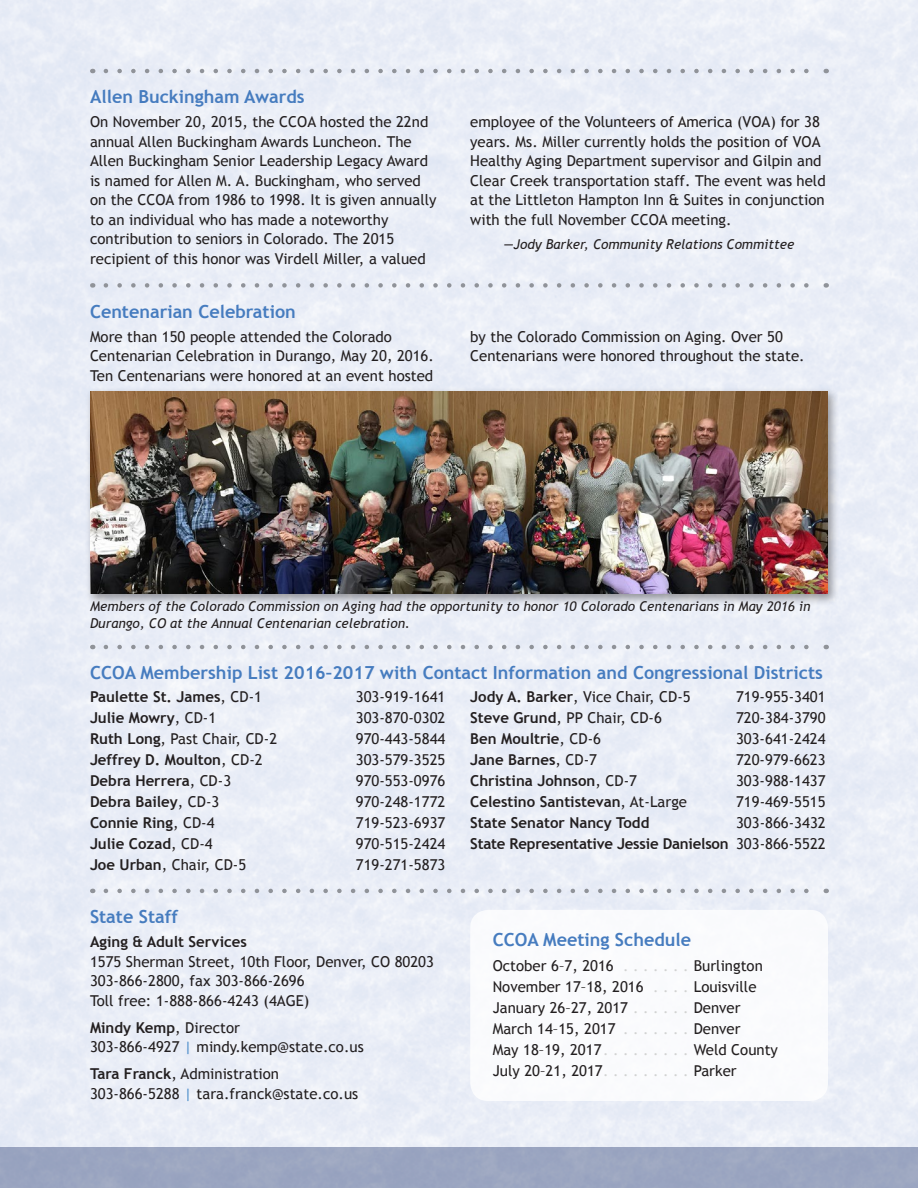
<style>
.page{position:relative;width:918px;height:1188px;background:#fff}
.page>*{position:absolute;margin:0;border:0;box-sizing:border-box;transform-origin:0 0}
.t1{font:700 18px "Trebuchet MS";color:#467cbf}
.t2{font:15px/19.5px "Trebuchet MS";color:#231f20}
.t3{font:700 15px/21px "Trebuchet MS";color:#231f20;text-align:right}
.t4{font:italic 13.5px/16.5px "Trebuchet MS";color:#231f20}
.s1{font-weight:400}
.s2{font-weight:700}
.s3{color:#468ac9}
.s4{color:#d2d3d2}
</style>
<div class="page">
<svg style="left:106px;top:69px;width:713px;height:4px;background:#d0d4dd"></svg>
<svg style="left:106px;top:283px;width:713px;height:5px;background:#d5d9e1"></svg>
<svg style="left:106px;top:645px;width:713px;height:4px;background:#d1d5dd"></svg>
<div style="left:85px;top:387px;width:755px;height:219px;background:#231f20;opacity:.43"></div>
<img style="left:90px;top:392px;width:738px;height:202px">
<svg style="left:106px;top:889px;width:713px;height:4px;background:#d2d5dd"></svg>
<div style="left:0;top:1148px;width:918px;height:40px;background:#9ba6c1"></div>
<p class="t1" style="left:90px;top:86px;width:216px">Allen Buckingham Awards</p>
<p class="t2" style="left:90px;top:112px;width:348px">On November 20, 2015, the CCOA hosted the 22nd annual Allen Buckingham Awards Luncheon. The Allen Buckingham Senior Leadership Legacy Award is named for Allen M. A. Buckingham, who served on the CCOA from 1986 to 1998. It is given annually to an individual who has made a noteworthy contribution to seniors in Colorado. The 2015 recipient of this honor was Virdell Miller, a valued</p>
<p class="t2" style="left:470px;top:112px;width:357px">employee of the Volunteers of America (VOA) for 38 years. Ms. Miller currently holds the position of VOA Healthy Aging Department supervisor and Gilpin and Clear Creek transportation staff. The event was held at the Littleton Hampton Inn &amp; Suites in conjunction with the full November CCOA meeting.</p>
<p class="t4" style="left:504px;top:236px;width:292px">—Jody Barker, Community Relations Committee</p>
<p class="t1" style="left:90px;top:300px;width:207px">Centenarian Celebration</p>
<p class="t2" style="left:90px;top:327px;width:345px">More than 150 people attended the Colorado<br>Centenarian Celebration in Durango, May 20, 2016.<br>Ten Centenarians were honored at an event hosted</p>
<p class="t2" style="left:470px;top:327px;width:336px">by the Colorado Commission on Aging. Over 50<br>Centenarians were honored throughout the state.</p>
<p class="t4" style="left:90px;top:599px;width:722px">Members of the Colorado Commission on Aging had the opportunity to honor 10 Colorado Centenarians in May 2016 in<br>Durango, CO at the Annual Centenarian celebration.</p>
<p class="t1" style="left:90px;top:662px;width:734px">CCOA Membership List 2016–2017 with Contact Information and Congressional Districts</p>
<p class="t3" style="left:90px;top:686px;width:174px">Paulette St. James<span class="s1">, CD-1</span></p>
<p class="t2" style="left:356px;top:687px;width:91px">303-919-1641</p>
<p class="t3" style="left:90px;top:707px;width:128px">Julie Mowry<span class="s1">, CD-1</span></p>
<p class="t2" style="left:356px;top:708px;width:91px">303-870-0302</p>
<p class="t2" style="left:90px;top:729px;width:189px"><span class="s2">Ruth Long</span>, Past Chair, CD-2</p>
<p class="t2" style="left:356px;top:729px;width:91px">970-443-5844</p>
<p class="t3" style="left:90px;top:749px;width:174px">Jeffrey D. Moulton<span class="s1">, CD-2</span></p>
<p class="t2" style="left:356px;top:750px;width:91px">303-579-3525</p>
<p class="t3" style="left:90px;top:770px;width:143px">Debra Herrera<span class="s1">, CD-3</span></p>
<p class="t2" style="left:356px;top:771px;width:91px">970-553-0976</p>
<p class="t3" style="left:90px;top:791px;width:131px">Debra Bailey<span class="s1">, CD-3</span></p>
<p class="t2" style="left:356px;top:792px;width:91px">970-248-1772</p>
<p class="t3" style="left:90px;top:812px;width:126px">Connie Ring<span class="s1">, CD-4</span></p>
<p class="t2" style="left:356px;top:813px;width:91px">719-523-6937</p>
<p class="t3" style="left:90px;top:833px;width:124px">Julie Cozad<span class="s1">, CD-4</span></p>
<p class="t2" style="left:356px;top:834px;width:91px">970-515-2424</p>
<p class="t2" style="left:90px;top:855px;width:158px"><span class="s2">Joe Urban</span>, Chair, CD-5</p>
<p class="t2" style="left:356px;top:855px;width:91px">719-271-5873</p>
<p class="t2" style="left:470px;top:687px;width:222px"><span class="s2">Jody A. Barker</span>, Vice Chair, CD-5</p>
<p class="t2" style="left:736px;top:687px;width:91px">719-955-3401</p>
<p class="t2" style="left:470px;top:708px;width:193px"><span class="s2">Steve Grund</span>, PP Chair, CD-6</p>
<p class="t2" style="left:736px;top:708px;width:91px">720-384-3790</p>
<p class="t3" style="left:470px;top:728px;width:132px">Ben Moultrie<span class="s1">, CD-6</span></p>
<p class="t2" style="left:736px;top:729px;width:91px">303-641-2424</p>
<p class="t3" style="left:470px;top:749px;width:128px">Jane Barnes<span class="s1">, CD-7</span></p>
<p class="t2" style="left:736px;top:750px;width:91px">720-979-6623</p>
<p class="t3" style="left:470px;top:770px;width:168px">Christina Johnson<span class="s1">, CD-7</span></p>
<p class="t2" style="left:736px;top:771px;width:91px">303-988-1437</p>
<p class="t3" style="left:470px;top:791px;width:218px">Celestino Santistevan<span class="s1">, At-Large</span></p>
<p class="t2" style="left:736px;top:792px;width:91px">719-469-5515</p>
<p class="t3" style="left:470px;top:812px;width:181px">State Senator Nancy Todd</p>
<p class="t3" style="left:470px;top:812px;width:357px"><span class="s1">303-866-3432<br></span>State Representative Jessie Danielson <span class="s1">303-866-5522</span></p>
<p class="t1" style="left:90px;top:906px;width:90px">State Staff</p>
<p class="t3" style="left:90px;top:931px;width:158px">Aging &amp; Adult Services</p>
<p class="t2" style="left:90px;top:952px;width:345px">1575 Sherman Street, 10th Floor, Denver, CO 80203<br>303-866-2800, fax 303-866-2696<br>Toll free: 1-888-866-4243 (4AGE)</p>
<p class="t2" style="left:90px;top:1018px;width:275px"><span class="s2">Mindy Kemp</span>, Director<br>303-866-4927 <span class="s3">|</span> mindy.kemp@state.co.us</p>
<p class="t2" style="left:90px;top:1064px;width:270px"><span class="s2">Tara Franck</span>, Administration<br>303-866-5288 <span class="s3">|</span> tara.franck@state.co.us</p>
<p class="t1" style="left:493px;top:928px;width:200px">CCOA Meeting Schedule</p>
<p class="t2" style="left:493px;top:956px;width:132px">October 6–7, 2016 <span class="s4">........</span></p>
<p class="t2" style="left:694px;top:956px;width:71px">Burlington</p>
<p class="t2" style="left:493px;top:977px;width:162px">November 17–18, 2016 <span class="s4">.....</span></p>
<p class="t2" style="left:694px;top:977px;width:64px">Louisville</p>
<p class="t2" style="left:493px;top:998px;width:142px">January 26–27, 2017<span class="s4">.......</span></p>
<p class="t2" style="left:694px;top:998px;width:48px">Denver</p>
<p class="t2" style="left:493px;top:1019px;width:132px">March 14–15, 2017 <span class="s4">........</span></p>
<p class="t2" style="left:694px;top:1019px;width:48px">Denver</p>
<p class="t2" style="left:493px;top:1040px;width:115px">May 18–19, 2017<span class="s4">..........</span></p>
<p class="t2" style="left:694px;top:1040px;width:86px">Weld County</p>
<p class="t2" style="left:493px;top:1061px;width:116px">July 20–21, 2017<span class="s4">..........</span></p>
<p class="t2" style="left:694px;top:1061px;width:44px">Parker</p>
</div>
